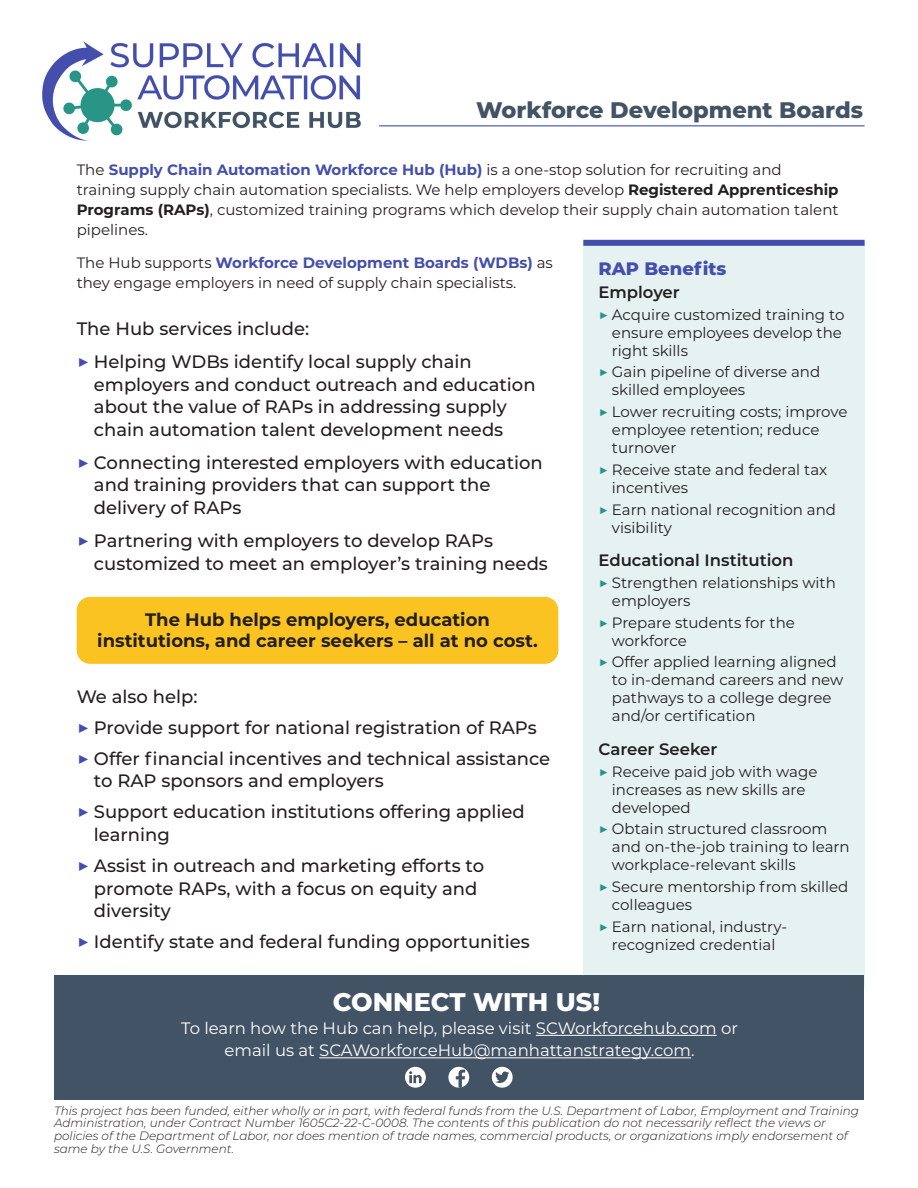
<style>
.page{position:relative;width:918px;height:1188px;background:#fff}
.page>*{position:absolute;margin:0;border:0;box-sizing:border-box;transform-origin:0 0}
.t1{font:800 25.5px "Montserrat";color:#fff}
.t2{font:800 22.5px "Montserrat";color:#415364}
.P1{font:500 18px/22.5px "Montserrat";color:#231f20}
.t3{font:700 18px/21px "Montserrat";color:#231f20;text-align:center}
.t4{font:800 18px "Montserrat";color:#444eac}
.P1-2{font:16.5px/22.5px "Montserrat";color:#fff;text-align:center}
.t5{font:600 16.5px "Montserrat";color:#231f20}
.P1-3{font:15px/18px "Montserrat";color:#231f20}
.t6{font:italic 300 12px/12.8px "Montserrat";color:#231f20}
.s1{font-weight:700;color:#444eac}
.s2{font-weight:700}
.s3{font-weight:400;font-size:21px;color:#444eac}
.s4{font-size:16.5px;color:#289587}
</style>
<div class="page">
<img style="left:42px;top:41px;width:319px;height:99px">
<hr style="left:379px;top:125px;width:486px;height:1px;background:#444eac">
<div style="left:77px;top:597px;width:481px;height:67px;background:#fac322;border-radius:14px"></div>
<div style="left:583px;top:245px;width:282px;height:742px;background:#e5f2f1"></div>
<div style="left:583px;top:240px;width:282px;height:6px;background:#444eac"></div>
<div style="left:54px;top:975px;width:810px;height:124px;background:#415364"></div>
<hr style="left:536px;top:1035px;width:181px;height:1px;background:#fff">
<hr style="left:319px;top:1057px;width:372px;height:1px;background:#fff">
<svg style="left:405px;top:1067px;width:21px;height:21px"></svg>
<svg style="left:409px;top:1071px;width:13px;height:12px"></svg>
<div style="left:448px;top:1067px;width:21px;height:21px;background:#fff;border-radius:50%"></div>
<svg style="left:456px;top:1070px;width:9px;height:18px"></svg>
<div style="left:492px;top:1067px;width:21px;height:21px;background:#fff;border-radius:50%"></div>
<svg style="left:495px;top:1071px;width:14px;height:12px"></svg>
<h1 class="t2" style="left:476px;top:93px;width:388px">Workforce Development Boards</h1>
<p class="P1-3" style="left:77px;top:159px;width:763px;line-height:19.8px">The <span class="s1">Supply Chain Automation Workforce Hub (Hub)</span> is a one-stop solution for recruiting and training supply chain automation specialists. We help employers develop <span class="s2">Registered Apprenticeship Programs (RAPs)</span>, customized training programs which develop their supply chain automation talent pipelines.</p>
<p class="P1-3" style="left:77px;top:252px;width:478px;line-height:19.8px">The Hub supports <span class="s1">Workforce Development Boards (WDBs)</span> as they engage employers in need of supply chain specialists.</p>
<p class="P1" style="left:77px;top:317px;width:234px">The Hub services include:</p>
<p class="P1" style="left:94px;top:350px;width:443px;text-indent:-17px"><span class="s3">▶</span> Helping WDBs identify local supply chain employers and conduct outreach and education about the value of RAPs in addressing supply chain automation talent development needs</p>
<p class="P1" style="left:94px;top:451px;width:450px;text-indent:-17px"><span class="s3">▶</span> Connecting interested employers with education and training providers that can support the delivery of RAPs</p>
<p class="P1" style="left:94px;top:529px;width:456px;text-indent:-17px"><span class="s3">▶</span> Partnering with employers to develop RAPs customized to meet an employer’s training needs</p>
<p class="t3" style="left:97px;top:608px;width:442px">The Hub helps employers, education institutions, and career seekers – all at no cost.</p>
<p class="P1" style="left:77px;top:684px;width:122px">We also help:</p>
<p class="P1" style="left:77px;top:715px;width:462px"><span class="s3">▶</span> Provide support for national registration of RAPs</p>
<p class="P1" style="left:94px;top:746px;width:458px;text-indent:-17px"><span class="s3">▶</span> Offer financial incentives and technical assistance to RAP sponsors and employers</p>
<p class="P1" style="left:94px;top:800px;width:432px;text-indent:-17px"><span class="s3">▶</span> Support education institutions offering applied learning</p>
<p class="P1" style="left:94px;top:854px;width:392px;text-indent:-17px"><span class="s3">▶</span> Assist in outreach and marketing efforts to promote RAPs, with a focus on equity and diversity</p>
<p class="P1" style="left:77px;top:930px;width:455px"><span class="s3">▶</span> Identify state and federal funding opportunities</p>
<h2 class="t4" style="left:598px;top:255px;width:129px">RAP Benefits</h2>
<h3 class="t5" style="left:598px;top:280px;width:83px">Employer</h3>
<p class="P1-3" style="left:612px;top:305px;width:234px;text-indent:-14px"><span class="s4">▶</span> Acquire customized training to ensure employees develop the right skills</p>
<p class="P1-3" style="left:612px;top:363px;width:210px;text-indent:-14px"><span class="s4">▶</span> Gain pipeline of diverse and skilled employees</p>
<p class="P1-3" style="left:612px;top:402px;width:237px;text-indent:-14px"><span class="s4">▶</span> Lower recruiting costs; improve employee retention; reduce turnover</p>
<p class="P1-3" style="left:612px;top:460px;width:217px;text-indent:-14px"><span class="s4">▶</span> Receive state and federal tax incentives</p>
<p class="P1-3" style="left:612px;top:500px;width:226px;text-indent:-14px"><span class="s4">▶</span> Earn national recognition and visibility</p>
<h3 class="t5" style="left:598px;top:549px;width:196px">Educational Institution</h3>
<p class="P1-3" style="left:612px;top:573px;width:225px;text-indent:-14px"><span class="s4">▶</span> Strengthen relationships with employers</p>
<p class="P1-3" style="left:612px;top:613px;width:184px;text-indent:-14px"><span class="s4">▶</span> Prepare students for the workforce</p>
<p class="P1-3" style="left:612px;top:653px;width:233px;text-indent:-14px"><span class="s4">▶</span> Offer applied learning aligned to in-demand careers and new pathways to a college degree and/or certification</p>
<h3 class="t5" style="left:598px;top:737px;width:120px">Career Seeker</h3>
<p class="P1-3" style="left:612px;top:762px;width:207px;text-indent:-14px"><span class="s4">▶</span> Receive paid job with wage increases as new skills are developed</p>
<p class="P1-3" style="left:612px;top:819px;width:239px;text-indent:-14px"><span class="s4">▶</span> Obtain structured classroom and on-the-job training to learn workplace-relevant skills</p>
<p class="P1-3" style="left:612px;top:877px;width:238px;text-indent:-14px"><span class="s4">▶</span> Secure mentorship from skilled colleagues</p>
<p class="P1-3" style="left:598px;top:917px;width:190px;text-align:center"><span class="s4">▶</span> Earn national, industry&shy;recognized credential</p>
<h2 class="t1" style="left:333px;top:983px;width:269px">CONNECT WITH US!</h2>
<p class="P1-2" style="left:181px;top:1016px;width:558px">To learn how the Hub can help, please visit SCWorkforcehub.com or email us at SCAWorkforceHub@manhattanstrategy.com.</p>
<p class="t6" style="left:54px;top:1104px;width:807px">This project has been funded, either wholly or in part, with federal funds from the U.S. Department of Labor, Employment and Training Administration, under Contract Number 1605C2-22-C-0008. The contents of this publication do not necessarily reflect the views or policies of the Department of Labor, nor does mention of trade names, commercial products, or organizations imply endorsement of same by the U.S. Government.</p>
</div>
